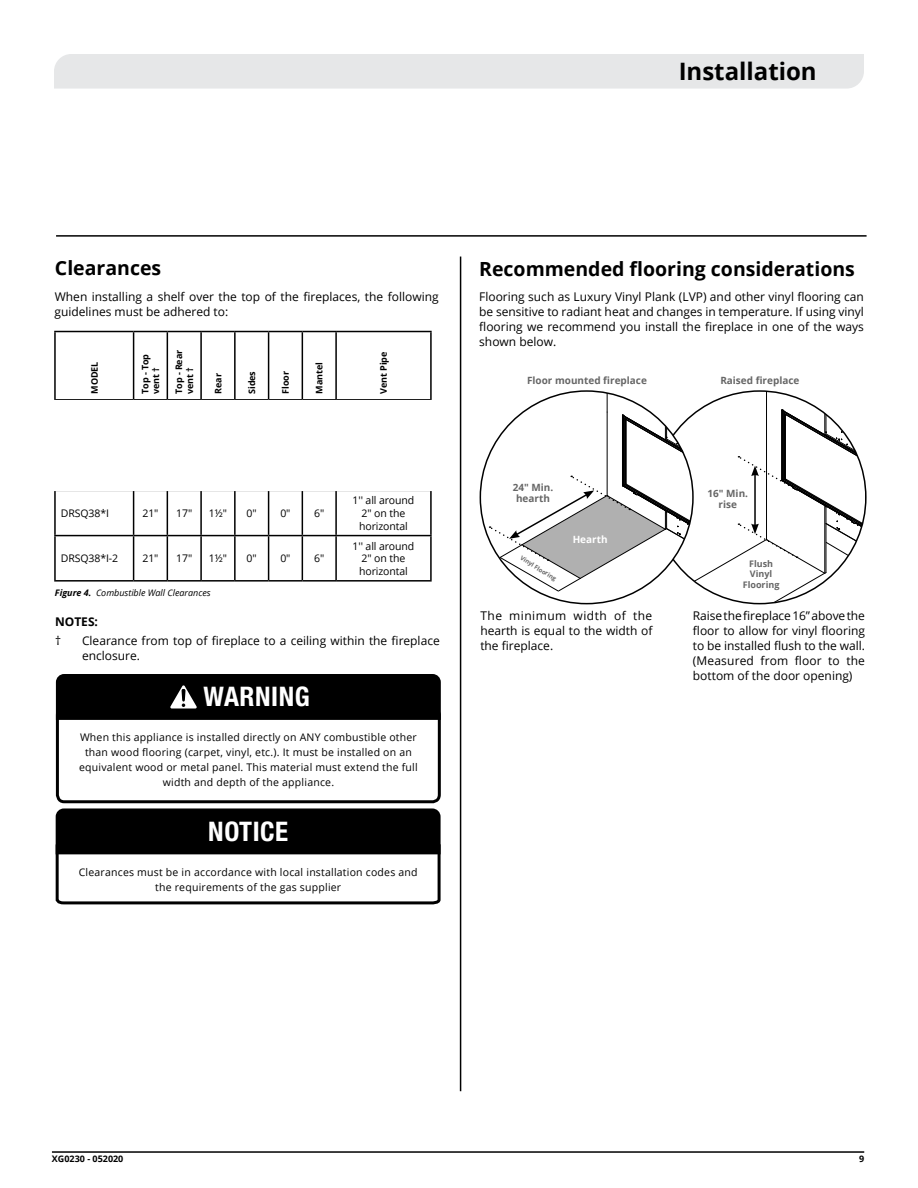
<style>
.page{position:relative;width:918px;height:1188px;background:#fff}
.page>*{position:absolute;margin:0;border:0;box-sizing:border-box;transform-origin:0 0}
.t1{font:700 condensed 27px "Helvetica Neue LT Pro";letter-spacing:.02em;color:#fff}
.t2{font:700 24px "Open Sans";color:#000}
.t3{font:700 19.5px "Open Sans";color:#000}
.t4{font:12px/15px "Open Sans";color:#000;text-align:justify}
.t5{font:700 12px "Open Sans";color:#000}
.t6{font:10.5px/15px "Open Sans";letter-spacing:.02em;color:#000;text-align:center}
.t7{font:10.5px/12.6px "Open Sans";letter-spacing:-.01em;color:#000;text-align:center}
.t8{font:700 9.9px/10.5px "Open Sans";color:#666;text-align:center}
.t9{font:700 9.9px "Open Sans";color:#fff}
.t10{font:700 9px/10.8px "Open Sans";letter-spacing:-.01em;color:#000}
.t11{font:italic 9px "Open Sans";color:#000}
.t12{font:700 9px/10.5px "Open Sans";color:#666;text-align:center}
.t13{font:700 6px "Open Sans";color:#666}
.s1{font-weight:700}
</style>
<div class="page">
<hr style="left:52px;top:1151px;width:812px;height:2px;background:#000">
<div style="left:54px;top:54px;width:810px;height:35px;background:#e6e7e8"></div>
<hr style="left:56px;top:235px;width:811px;height:2px;background:#000">
<hr style="left:460px;top:257px;width:1px;height:834px;background:#000">
<svg style="left:55px;top:808px;width:386px;height:97px"></svg>
<div style="left:56px;top:706px;width:385px;height:97px;border:3px solid #000;border-radius:7px"></div>
<div style="left:55px;top:674px;width:386px;height:47px;background:#000"></div>
<hr style="left:54px;top:331px;width:80px;height:1px;background:#000">
<hr style="left:54px;top:332px;width:2px;height:67px;background:#000">
<hr style="left:134px;top:331px;width:33px;height:1px;background:#000">
<hr style="left:133px;top:332px;width:1px;height:67px;background:#000">
<hr style="left:167px;top:331px;width:34px;height:1px;background:#000">
<hr style="left:167px;top:332px;width:1px;height:67px;background:#000">
<hr style="left:201px;top:331px;width:34px;height:1px;background:#000">
<hr style="left:200px;top:332px;width:2px;height:67px;background:#000">
<hr style="left:235px;top:331px;width:34px;height:1px;background:#000">
<hr style="left:234px;top:332px;width:2px;height:67px;background:#000">
<hr style="left:269px;top:331px;width:33px;height:1px;background:#000">
<hr style="left:268px;top:332px;width:1px;height:67px;background:#000">
<hr style="left:302px;top:331px;width:34px;height:1px;background:#000">
<hr style="left:302px;top:332px;width:1px;height:67px;background:#000">
<hr style="left:336px;top:331px;width:96px;height:1px;background:#000">
<hr style="left:335px;top:332px;width:2px;height:67px;background:#000">
<hr style="left:430px;top:332px;width:2px;height:67px;background:#000">
<hr style="left:54px;top:399px;width:80px;height:2px;background:#000">
<hr style="left:134px;top:399px;width:33px;height:2px;background:#000">
<hr style="left:167px;top:399px;width:34px;height:2px;background:#000">
<hr style="left:201px;top:399px;width:34px;height:2px;background:#000">
<hr style="left:235px;top:399px;width:34px;height:2px;background:#000">
<hr style="left:269px;top:399px;width:33px;height:2px;background:#000">
<hr style="left:302px;top:399px;width:34px;height:2px;background:#000">
<hr style="left:336px;top:399px;width:96px;height:2px;background:#000">
<hr style="left:54px;top:490px;width:80px;height:1px;background:#000">
<hr style="left:54px;top:491px;width:2px;height:44px;background:#000">
<hr style="left:134px;top:490px;width:33px;height:1px;background:#000">
<hr style="left:133px;top:491px;width:1px;height:44px;background:#000">
<hr style="left:167px;top:490px;width:34px;height:1px;background:#000">
<hr style="left:167px;top:491px;width:1px;height:44px;background:#000">
<hr style="left:201px;top:490px;width:34px;height:1px;background:#000">
<hr style="left:200px;top:491px;width:2px;height:44px;background:#000">
<hr style="left:235px;top:490px;width:34px;height:1px;background:#000">
<hr style="left:234px;top:491px;width:2px;height:44px;background:#000">
<hr style="left:269px;top:490px;width:33px;height:1px;background:#000">
<hr style="left:268px;top:491px;width:1px;height:44px;background:#000">
<hr style="left:302px;top:490px;width:34px;height:1px;background:#000">
<hr style="left:302px;top:491px;width:1px;height:44px;background:#000">
<hr style="left:336px;top:490px;width:96px;height:1px;background:#000">
<hr style="left:335px;top:491px;width:2px;height:44px;background:#000">
<hr style="left:430px;top:491px;width:2px;height:44px;background:#000">
<hr style="left:54px;top:535px;width:80px;height:1px;background:#000">
<hr style="left:54px;top:536px;width:2px;height:44px;background:#000">
<hr style="left:134px;top:535px;width:33px;height:1px;background:#000">
<hr style="left:133px;top:536px;width:1px;height:44px;background:#000">
<hr style="left:167px;top:535px;width:34px;height:1px;background:#000">
<hr style="left:167px;top:536px;width:1px;height:44px;background:#000">
<hr style="left:201px;top:535px;width:34px;height:1px;background:#000">
<hr style="left:200px;top:536px;width:2px;height:44px;background:#000">
<hr style="left:235px;top:535px;width:34px;height:1px;background:#000">
<hr style="left:234px;top:536px;width:2px;height:44px;background:#000">
<hr style="left:269px;top:535px;width:33px;height:1px;background:#000">
<hr style="left:268px;top:536px;width:1px;height:44px;background:#000">
<hr style="left:302px;top:535px;width:34px;height:1px;background:#000">
<hr style="left:302px;top:536px;width:1px;height:44px;background:#000">
<hr style="left:336px;top:535px;width:96px;height:1px;background:#000">
<hr style="left:335px;top:536px;width:2px;height:44px;background:#000">
<hr style="left:430px;top:536px;width:2px;height:44px;background:#000">
<hr style="left:54px;top:580px;width:80px;height:2px;background:#000">
<hr style="left:134px;top:580px;width:33px;height:2px;background:#000">
<hr style="left:167px;top:580px;width:34px;height:2px;background:#000">
<hr style="left:201px;top:580px;width:34px;height:2px;background:#000">
<hr style="left:235px;top:580px;width:34px;height:2px;background:#000">
<hr style="left:269px;top:580px;width:33px;height:2px;background:#000">
<hr style="left:302px;top:580px;width:34px;height:2px;background:#000">
<hr style="left:336px;top:580px;width:96px;height:2px;background:#000">
<svg style="left:489px;top:391px;width:378px;height:213px"></svg>
<div style="left:19px;top:400px;width:427px;height:90px;background:#fff"></div>
<h2 class="t2" style="left:679px;top:55px;width:140px">Installation</h2>
<h3 class="t3" style="left:55px;top:254px;width:108px">Clearances</h3>
<p class="t4" style="left:55px;top:289px;width:386px">When installing a shelf over the top of the fireplaces, the following guidelines must be adhered to:</p>
<p class="t10" style="left:89px;top:394px;width:34px;rotate:-90deg">MODEL</p>
<p class="t10" style="left:140px;top:394px;width:41px;rotate:-90deg">Top - Top vent †</p>
<p class="t10" style="left:173px;top:394px;width:46px;rotate:-90deg">Top - Rear vent †</p>
<p class="t10" style="left:213px;top:394px;width:22px;rotate:-90deg">Rear</p>
<p class="t10" style="left:246px;top:394px;width:24px;rotate:-90deg">Sides</p>
<p class="t10" style="left:280px;top:394px;width:24px;rotate:-90deg">Floor</p>
<p class="t10" style="left:314px;top:394px;width:33px;rotate:-90deg">Mantel</p>
<p class="t10" style="left:378px;top:394px;width:44px;rotate:-90deg">Vent Pipe</p>
<p class="t6" style="left:61px;top:505px;width:50px">DRSQ38*I</p>
<p class="t6" style="left:142px;top:505px;width:18px">21"</p>
<p class="t6" style="left:176px;top:505px;width:18px">17"</p>
<p class="t6" style="left:209px;top:505px;width:20px">1½"</p>
<p class="t6" style="left:247px;top:505px;width:12px">0"</p>
<p class="t6" style="left:280px;top:505px;width:12px">0"</p>
<p class="t6" style="left:314px;top:505px;width:12px">6"</p>
<p class="t6" style="left:61px;top:551px;width:59px">DRSQ38*I-2</p>
<p class="t6" style="left:142px;top:551px;width:18px">21"</p>
<p class="t6" style="left:176px;top:551px;width:18px">17"</p>
<p class="t6" style="left:209px;top:551px;width:20px">1½"</p>
<p class="t6" style="left:247px;top:551px;width:12px">0"</p>
<p class="t6" style="left:280px;top:551px;width:12px">0"</p>
<p class="t6" style="left:314px;top:551px;width:12px">6"</p>
<p class="t11" style="left:55px;top:587px;width:157px"><span class="s1">Figure 4.</span> Combustible Wall Clearances</p>
<p class="t7" style="left:353px;top:494px;width:63px">1'' all around<br>2" on the horizontal</p>
<p class="t7" style="left:353px;top:539px;width:63px">1'' all around<br>2" on the horizontal</p>
<p class="t5" style="left:55px;top:613px;width:45px">NOTES:</p>
<p class="t4" style="left:55px;top:633px;width:8px">†</p>
<p class="t4" style="left:82px;top:633px;width:359px">Clearance from top of fireplace to a ceiling within the fireplace enclosure.</p>
<h1 class="t1" style="left:203px;top:680px;width:108px">WARNING</h1>
<p class="t6" style="left:79px;top:730px;width:340px">When this appliance is installed directly on ANY combustible other than wood flooring (carpet, vinyl, etc.). It must be installed on an equivalent wood or metal panel. This material must extend the full width and depth of the appliance.</p>
<h1 class="t1" style="left:208px;top:815px;width:81px">NOTICE</h1>
<p class="t6" style="left:79px;top:864px;width:340px">Clearances must be in accordance with local installation codes and the requirements of the gas supplier</p>
<h3 class="t3" style="left:479px;top:255px;width:377px">Recommended flooring considerations</h3>
<p class="t4" style="left:479px;top:289px;width:386px">Flooring such as Luxury Vinyl Plank (LVP) and other vinyl flooring can be sensitive to radiant heat and changes in temperature. If using vinyl flooring we recommend you install the fireplace in one of the ways shown below.</p>
<p class="t8" style="left:527px;top:375px;width:121px">Floor mounted fireplace</p>
<p class="t8" style="left:720px;top:375px;width:81px">Raised fireplace</p>
<p class="t8" style="left:513px;top:482px;width:42px">24" Min. hearth</p>
<p class="t8" style="left:708px;top:488px;width:42px">16" Min. rise</p>
<p class="t13" style="left:523px;top:554px;width:42px;rotate:32deg">Vinyl Flooring</p>
<p class="t9" style="left:573px;top:532px;width:36px">Hearth</p>
<p class="t12" style="left:743px;top:558px;width:38px">Flush<br>Vinyl<br>Flooring</p>
<p class="t4" style="left:480px;top:607px;width:174px">The minimum width of the hearth is equal to the width of the fireplace.</p>
<p class="t4" style="left:693px;top:607px;width:174px">Raise the fireplace 16” above the floor to allow for vinyl flooring to be installed flush to the wall. (Measured from floor to the bottom of the door opening)</p>
<p class="t10" style="left:52px;top:1153px;width:73px">XG0230 - 052020</p>
<p class="t10" style="left:859px;top:1153px;width:7px">9</p>
</div>
